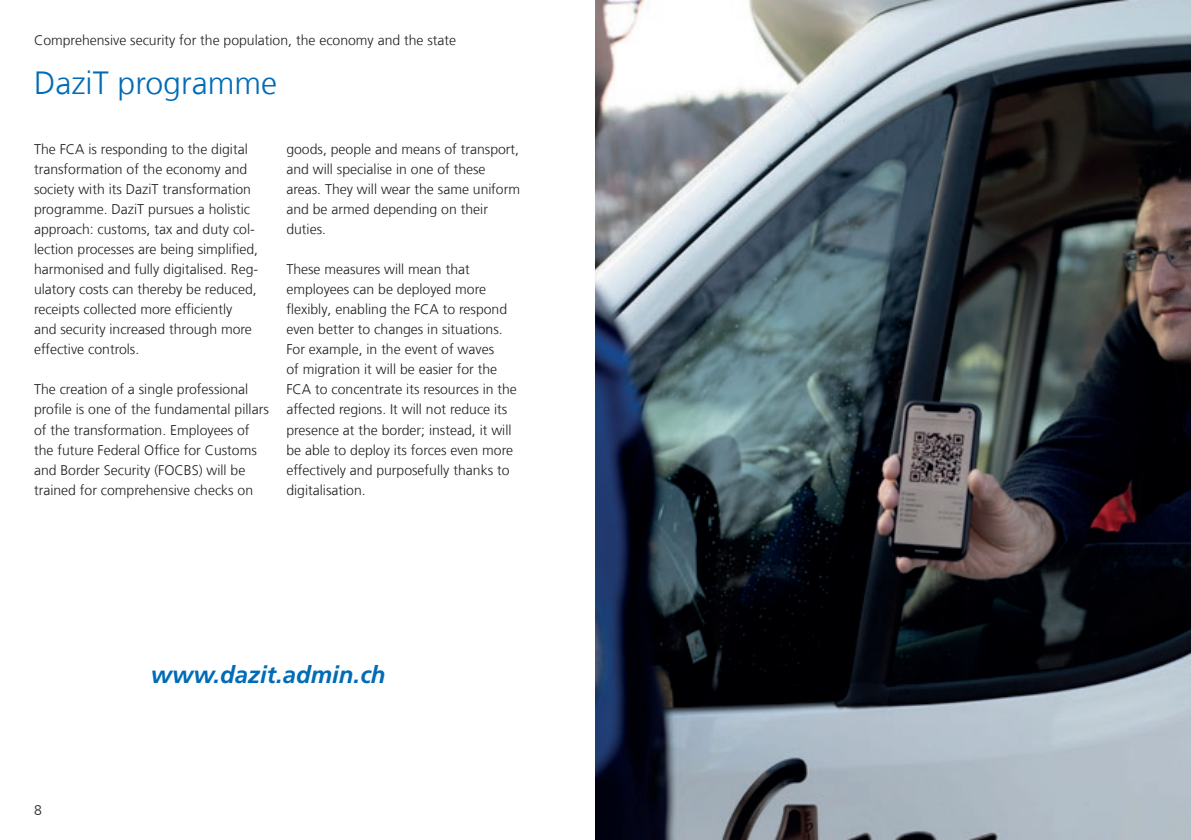
<style>
.page{position:relative;width:1191px;height:840px;background:#fff}
.page>*{position:absolute;margin:0;border:0;box-sizing:border-box;transform-origin:0 0}
.t1{font:300 32px "Frutiger LT Com";color:#006bb6}
.t2{font:italic 700 24px "Frutiger LT Com";color:#006bb6}
.t3{font:300 14px/20px "Frutiger LT Com";color:#231f20}
</style>
<div class="page">
<img style="left:595px;top:0;width:596px;height:839px">
<p class="t3" style="left:34px;top:30px;width:424px">Comprehensive security for the population, the economy and the state</p>
<p class="t1" style="left:34px;top:64px;width:244px">DaziT programme</p>
<p class="t3" style="left:34px;top:139px;width:226px">The FCA is responding to the digital transformation of the economy and society with its DaziT transformation programme. DaziT pursues a holistic approach: customs, tax and duty col&shy;lection processes are being simplified, harmonised and fully digitalised. Reg&shy;ulatory costs can thereby be reduced, receipts collected more efficiently and security increased through more effective controls.</p>
<p class="t3" style="left:34px;top:379px;width:236px">The creation of a single professional profile is one of the fundamental pillars of the transformation. Employees of the future Federal Office for Customs and Border Security (FOCBS) will be trained for comprehensive checks on</p>
<p class="t3" style="left:286px;top:139px;width:235px">goods, people and means of transport, and will specialise in one of these areas. They will wear the same uniform and be armed depending on their duties.</p>
<p class="t3" style="left:286px;top:259px;width:232px">These measures will mean that employees can be deployed more flexibly, enabling the FCA to respond even better to changes in situations.<br>For example, in the event of waves<br>of migration it will be easier for the FCA to concentrate its resources in the affected regions. It will not reduce its presence at the border; instead, it will be able to deploy its forces even more effectively and purposefully thanks to digitalisation.</p>
<p class="t3" style="left:34px;top:799px;width:9px">8</p>
<p class="t2" style="left:151px;top:660px;width:236px">www.dazit.admin.ch</p>
</div>
